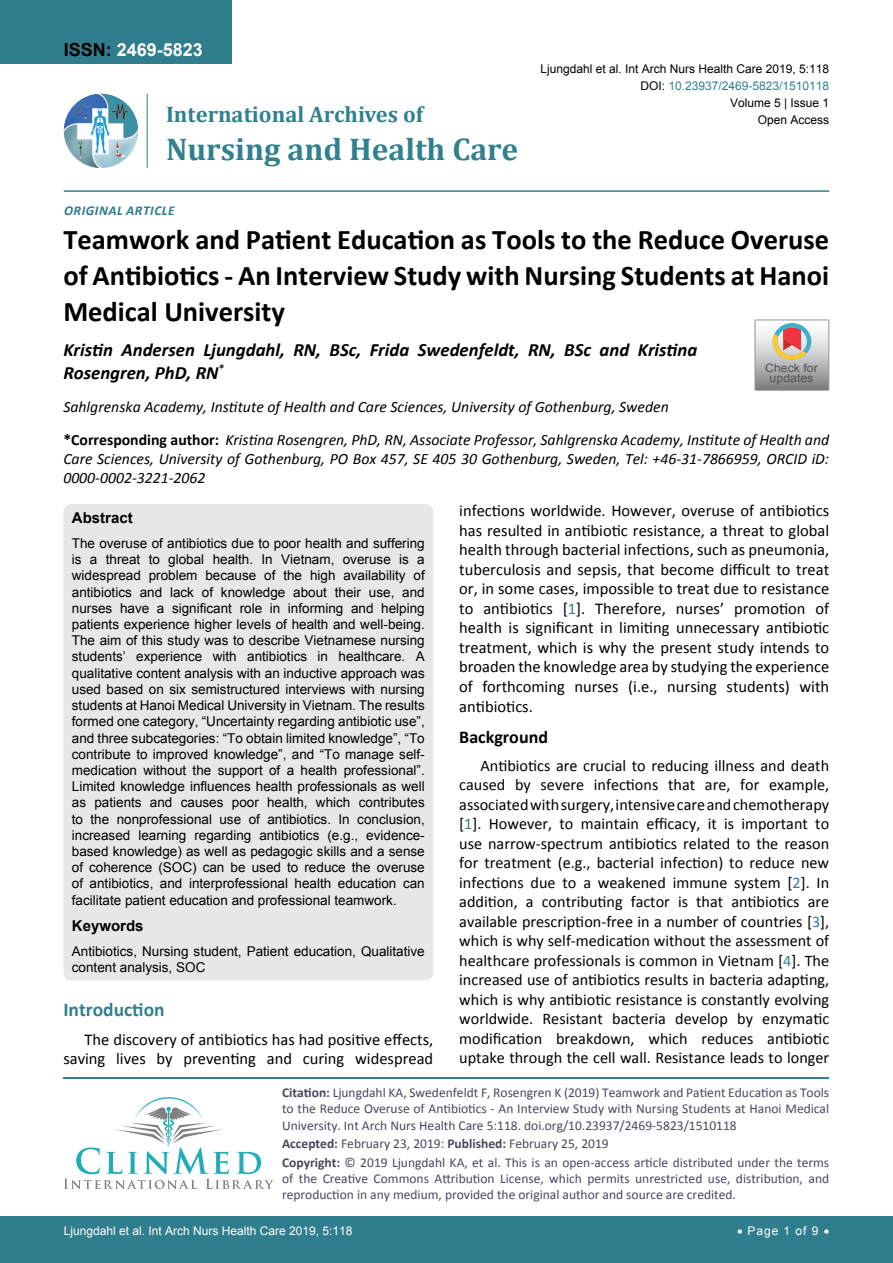
<style>
.page{position:relative;width:893px;height:1263px;background:#fff}
.page>*{position:absolute;margin:0;border:0;box-sizing:border-box;transform-origin:0 0}
.t1{font:700 31.5px "Cambria";color:#30808d}
.t2{font:700 28.5px/36px "Calibri";color:#000;text-align:justify}
.t3{font:700 22.5px "Cambria";color:#30808d}
.t4{font:700 19.5px "Calibri";color:#30808d}
.t5{font:italic 700 18.75px/22.5px "Calibri";color:#000}
.t6{font:700 18px "Arial";color:#fff}
.t7{font:700 18px "Calibri";color:#000}
.t8{font:16.5px/19.5px "Calibri";color:#000;text-align:justify}
.t9{font:16.2px/19.5px "Calibri";color:#000;text-align:justify}
.t10{font:italic 15.75px/33px "Calibri";color:#000}
.t11{font:700 15px "Arial";color:#000}
.t12{font:13.5px/16.2px "Arial";color:#000;text-align:justify}
.t13{font:13.5px/16.2px "Calibri";color:#47475c}
.t14{font:italic 700 13.5px "Calibri";letter-spacing:.04em;color:#307d8d}
.t15{font:12px "Arial";color:#000}
.t16{font:12px "Arial";color:#fff}
.t17{font:12px "Arial";color:#30808d}
.t18{font:11.7px/10.1px "Arial";color:#535353;text-align:center;scale:1.06 1}
.s1{color:#000}
.s2{font-weight:700;font-style:normal}
.s3{color:#30808d}
.s4{font-weight:700}
</style>
<div class="page">
<div style="left:0;top:0;width:231px;height:64px;background:#307d8d"></div>
<img style="left:64px;top:94px;width:74px;height:74px;border-radius:37px">
<hr style="left:147px;top:94px;width:1px;height:74px;background:#307d8d">
<hr style="left:64px;top:190px;width:765px;height:2px;background:#307d8d">
<hr style="left:64px;top:1077px;width:765px;height:1px;background:#30808d">
<svg style="left:64px;top:1097px;width:210px;height:92px"></svg>
<div style="left:0;top:1217px;width:893px;height:46px;background:#307d8d"></div>
<div style="left:63px;top:504px;width:370px;height:476px;background:#e6e7e8;border-radius:9px"></div>
<svg style="left:755px;top:320px;width:74px;height:70px;background:#bdb6b3"></svg>
<h3 class="t6" style="left:64px;top:38px;width:141px"><span class="s1">ISSN:</span> 2469-5823</h3>
<h3 class="t3" style="left:166px;top:99px;width:259px">International Archives of</h3>
<h1 class="t1" style="left:166px;top:127px;width:354px">Nursing and Health Care</h1>
<p class="t14" style="left:64px;top:202px;width:44px">Original</p>
<p class="t14" style="left:126px;top:202px;width:50px">Article</p>
<p class="t15" style="left:540px;top:60px;width:290px">Ljungdahl et al. Int Arch Nurs Health Care 2019, 5:118</p>
<p class="t15" style="left:730px;top:95px;width:101px">Volume 5 | Issue 1</p>
<p class="t17" style="left:640px;top:78px;width:190px"><span class="s1">DOI:</span> 10.23937/2469-5823/1510118</p>
<p class="t15" style="left:758px;top:112px;width:73px">Open Access</p>
<h2 class="t2" style="left:63px;top:221px;width:767px">Teamwork and Patient Education as Tools to the Reduce Overuse of Antibiotics - An Interview Study with Nursing Students at Hanoi Medical University</h2>
<h3 class="t5" style="left:63px;top:339px;width:635px">Kristin Andersen Ljungdahl, RN, BSc, Frida Swedenfeldt, RN, BSc and Kristina<br>Rosengren, PhD, RN<sup>*</sup></h3>
<p class="t10" style="left:63px;top:389px;width:767px">Sahlgrenska Academy, Institute of Health and Care Sciences, University of Gothenburg, Sweden<br><span class="s2">*Corresponding author:</span> Kristina Rosengren, PhD, RN, Associate Professor, Sahlgrenska Academy, Institute of Health and</p>
<p class="t10" style="left:63px;top:448px;width:767px;line-height:18.9px">Care Sciences, University of Gothenburg, PO Box 457, SE 405 30 Gothenburg, Sweden, Tel: +46-31-7866959, ORCID iD:<br>0000-0002-3221-2062</p>
<p class="t8" style="left:459px;top:501px;width:371px">infections worldwide. However, overuse of antibiotics has resulted in antibiotic resistance, a threat to global health through bacterial infections, such as pneumonia, tuberculosis and sepsis, that become difficult to treat or, in some cases, impossible to treat due to resistance to antibiotics [<span class="s3">1</span>]. Therefore, nurses’ promotion of health is significant in limiting unnecessary antibiotic treatment, which is why the present study intends to broaden the knowledge area by studying the experience of forthcoming nurses (i.e., nursing students) with antibiotics.</p>
<h3 class="t7" style="left:459px;top:725px;width:90px">Background</h3>
<p class="t9" style="left:459px;top:755px;width:371px;text-indent:21px">Antibiotics are crucial to reducing illness and death caused by severe infections that are, for example, associated with surgery, intensive care and chemotherapy [<span class="s3">1</span>]. However, to maintain efficacy, it is important to use narrow-spectrum antibiotics related to the reason for treatment (e.g., bacterial infection) to reduce new infections due to a weakened immune system [<span class="s3">2</span>]. In addition, a contributing factor is that antibiotics are available prescription-free in a number of countries [<span class="s3">3</span>], which is why self-medication without the assessment of healthcare professionals is common in Vietnam [<span class="s3">4</span>]. The increased use of antibiotics results in bacteria adapting, which is why antibiotic resistance is constantly evolving worldwide. Resistant bacteria develop by enzymatic modification breakdown, which reduces antibiotic uptake through the cell wall. Resistance leads to longer</p>
<p class="t18" style="left:765px;top:363px;width:51px">Check for updates</p>
<p class="t11" style="left:72px;top:508px;width:62px">Abstract</p>
<p class="t12" style="left:72px;top:535px;width:354px">The overuse of antibiotics due to poor health and suffering is a threat to global health. In Vietnam, overuse is a widespread problem because of the high availability of antibiotics and lack of knowledge about their use, and nurses have a significant role in informing and helping patients experience higher levels of health and well-being.<br>The aim of this study was to describe Vietnamese nursing students’ experience with antibiotics in healthcare. A qualitative content analysis with an inductive approach was used based on six semistructured interviews with nursing students at Hanoi Medical University in Vietnam. The results formed one category, “Uncertainty regarding antibiotic use”, and three subcategories: “To obtain limited knowledge”, “To contribute to improved knowledge”, and “To manage self&shy;medication without the support of a health professional”.<br>Limited knowledge influences health professionals as well as patients and causes poor health, which contributes to the nonprofessional use of antibiotics. In conclusion, increased learning regarding antibiotics (e.g., evidence&shy;based knowledge) as well as pedagogic skills and a sense of coherence (SOC) can be used to reduce the overuse of antibiotics, and interprofessional health education can facilitate patient education and professional teamwork.</p>
<p class="t11" style="left:72px;top:916px;width:73px">Keywords</p>
<p class="t12" style="left:72px;top:943px;width:354px">Antibiotics, Nursing student, Patient education, Qualitative content analysis, SOC</p>
<h3 class="t4" style="left:63px;top:997px;width:103px">Introduction</h3>
<p class="t8" style="left:63px;top:1029px;width:371px;text-align:right">The discovery of antibiotics has had positive effects, saving lives by preventing and curing widespread</p>
<p class="t13" style="left:282px;top:1084px;width:549px;text-align:justify"><span class="s4">Citation:</span> Ljungdahl KA, Swedenfeldt F, Rosengren K (2019) Teamwork and Patient Education as Tools to the Reduce Overuse of Antibiotics - An Interview Study with Nursing Students at Hanoi Medical University. Int Arch Nurs Health Care 5:118. doi.org/10.23937/2469-5823/1510118</p>
<p class="t13" style="left:282px;top:1134px;width:549px;line-height:18.6px"><span class="s4">Accepted:</span> February 23, 2019: <span class="s4">Published:</span> February 25, 2019<br><span class="s4">Copyright:</span> © 2019 Ljungdahl KA, et al. This is an open-access article distributed under the terms</p>
<p class="t13" style="left:282px;top:1170px;width:549px">of the Creative Commons Attribution License, which permits unrestricted use, distribution, and reproduction in any medium, provided the original author and source are credited.</p>
<p class="t16" style="left:64px;top:1223px;width:290px">Ljungdahl et al. Int Arch Nurs Health Care 2019, 5:118</p>
<p class="t16" style="left:737px;top:1223px;width:94px">• Page 1 of 9 •</p>
</div>
